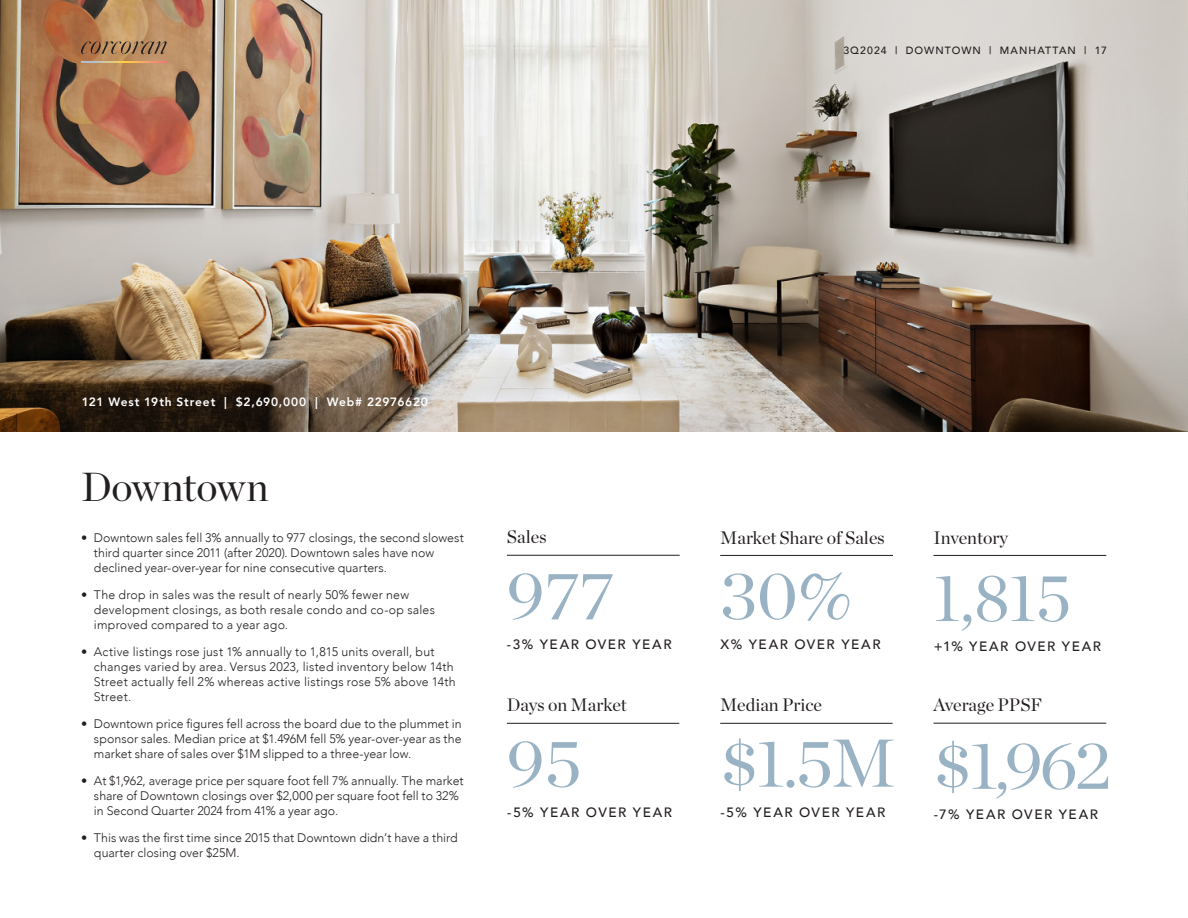
<style>
.page{position:relative;width:1188px;height:918px;background:#fff}
.page>*{position:absolute;margin:0;border:0;box-sizing:border-box;transform-origin:0 0}
.Caption_Right{font:67.5px "Chronicle Display";color:#99b3c5}
.Caption_Right-2{font:67.5px "Chronicle Display";color:#99b3c5;scale:.95 1}
.BC{font:40.5px "Chronicle Display";letter-spacing:-.005em;color:#231f20}
.Caption_Right-3{font:18px "Chronicle Display";color:#231f20}
.Caption_Right-4{font:500 13.5px "Avenir";letter-spacing:.12em;color:#231f20}
.BC-2{font:300 12.3px/15px "Avenir";letter-spacing:.005em;color:#231f20}
.BC-3{font:800 12px "Avenir";letter-spacing:.065em;color:#fff}
.Caption_Right-5{font:500 10.5px "Avenir";letter-spacing:.1em;color:#231f20}
</style>
<div class="page">
<img style="left:0;top:0;width:1188px;height:432px">
<svg style="left:81px;top:41px;width:86px;height:13px"></svg>
<svg style="left:81px;top:61px;width:86px;height:2px"></svg>
<hr style="left:507px;top:555px;width:173px;height:1px;background:#231f20">
<hr style="left:720px;top:555px;width:173px;height:1px;background:#231f20">
<hr style="left:934px;top:555px;width:172px;height:1px;background:#231f20">
<hr style="left:720px;top:723px;width:173px;height:1px;background:#231f20">
<hr style="left:934px;top:723px;width:172px;height:1px;background:#231f20">
<hr style="left:507px;top:723px;width:172px;height:1px;background:#231f20">
<p class="Caption_Right-5" style="left:843px;top:41px;width:265px">3Q2024 | DOWNTOWN | MANHATTAN | 17</p>
<p class="BC-3" style="left:82px;top:393px;width:348px">121 West 19th Street | $2,690,000 | Web# 22976620</p>
<p class="BC" style="left:81px;top:456px;width:189px">Downtown</p>
<p class="BC-2" style="left:94px;top:530px;width:371px;text-indent:-13px">• Downtown sales fell 3% annually to 977 closings, the second slowest third quarter since 2011 (after 2020). Downtown sales have now declined year-over-year for nine consecutive quarters.</p>
<p class="BC-2" style="left:94px;top:587px;width:343px;text-indent:-13px">• The drop in sales was the result of nearly 50% fewer new development closings, as both resale condo and co-op sales improved compared to a year ago.</p>
<p class="BC-2" style="left:94px;top:644px;width:363px;text-indent:-13px">• Active listings rose just 1% annually to 1,815 units overall, but changes varied by area. Versus 2023, listed inventory below 14th Street actually fell 2% whereas active listings rose 5% above 14th Street.</p>
<p class="BC-2" style="left:94px;top:716px;width:369px;text-align:justify;text-indent:-13px">• Downtown price figures fell across the board due to the plummet in sponsor sales. Median price at $1.496M fell 5% year-over-year as the market share of sales over $1M slipped to a three-year low.</p>
<p class="BC-2" style="left:94px;top:773px;width:371px;text-indent:-13px">• At $1,962, average price per square foot fell 7% annually. The market share of Downtown closings over $2,000 per square foot fell to 32% in Second Quarter 2024 from 41% a year ago.</p>
<p class="BC-2" style="left:94px;top:830px;width:365px;text-indent:-13px">• This was the first time since 2015 that Downtown didn’t have a third quarter closing over $25M.</p>
<p class="Caption_Right-3" style="left:507px;top:523px;width:41px">Sales</p>
<p class="Caption_Right" style="left:507px;top:543px;width:108px">977</p>
<p class="Caption_Right-4" style="left:507px;top:632px;width:166px">-3% YEAR OVER YEAR</p>
<p class="Caption_Right-3" style="left:507px;top:691px;width:121px">Days on Market</p>
<p class="Caption_Right" style="left:507px;top:711px;width:76px">95</p>
<p class="Caption_Right-4" style="left:507px;top:800px;width:166px">-5% YEAR OVER YEAR</p>
<p class="Caption_Right-3" style="left:720px;top:524px;width:166px">Market Share of Sales</p>
<p class="Caption_Right" style="left:720px;top:544px;width:134px">30%</p>
<p class="Caption_Right-4" style="left:721px;top:633px;width:162px">X% YEAR OVER YEAR</p>
<p class="Caption_Right-3" style="left:720px;top:691px;width:103px">Median Price</p>
<p class="Caption_Right" style="left:720px;top:711px;width:177px">$1.5M</p>
<p class="Caption_Right-4" style="left:721px;top:800px;width:166px">-5% YEAR OVER YEAR</p>
<p class="Caption_Right-3" style="left:934px;top:524px;width:76px">Inventory</p>
<p class="Caption_Right-2" style="left:934px;top:546px;width:146px">1,815</p>
<p class="Caption_Right-4" style="left:934px;top:635px;width:169px">+1% YEAR OVER YEAR</p>
<p class="Caption_Right-3" style="left:934px;top:691px;width:110px">Average PPSF</p>
<p class="Caption_Right" style="left:934px;top:713px;width:179px">$1,962</p>
<p class="Caption_Right-4" style="left:934px;top:803px;width:166px">-7% YEAR OVER YEAR</p>
</div>
